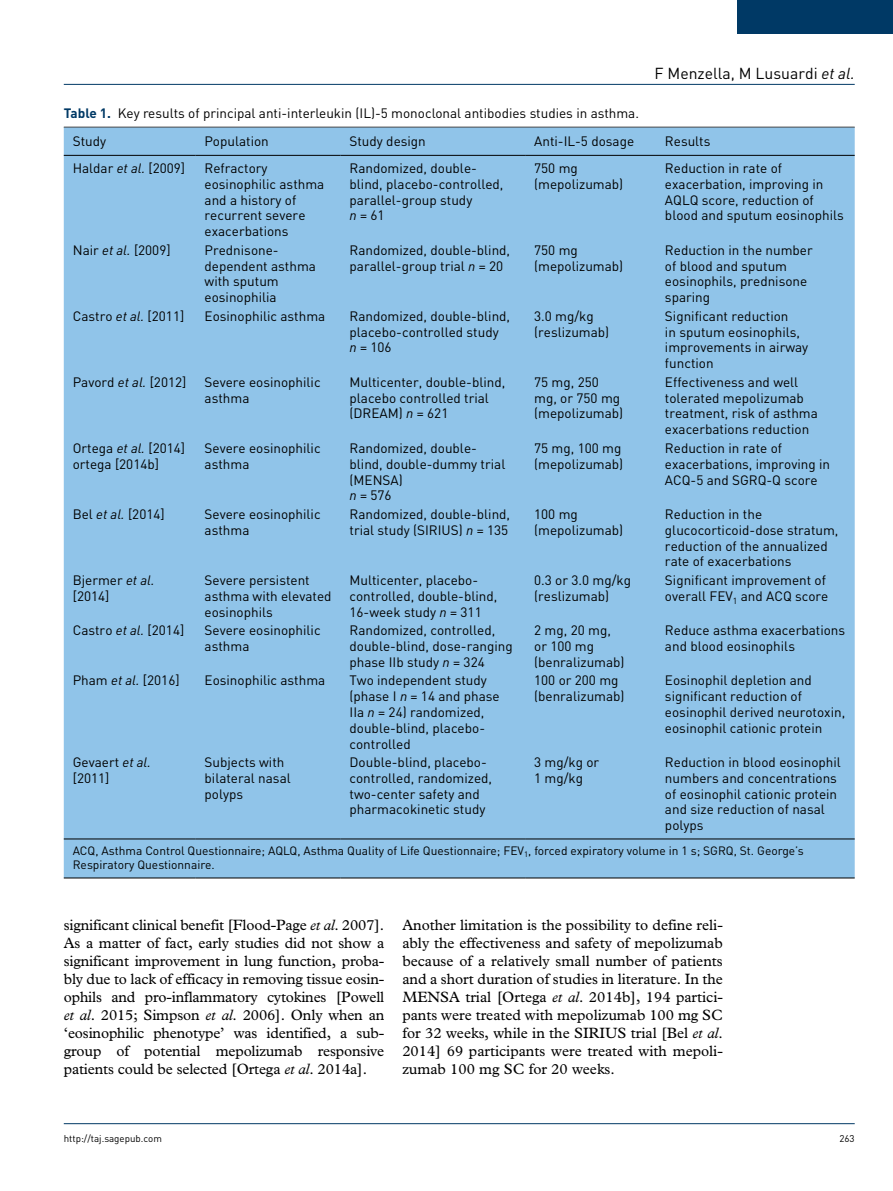
<style>
.page{position:relative;width:893px;height:1191px;background:#fff}
.page>*{position:absolute;margin:0;border:0;box-sizing:border-box;transform-origin:0 0}
.t1{font:15.75px "DIN";color:#000}
.t2{font:15px/18px "Plantin Std";letter-spacing:-.005em;color:#000;text-align:justify}
.t3{font:13.5px/15.8px "DIN";color:#000}
.t4{font:12px/14.2px "DIN";color:#000}
.t5{font:9.75px "DIN";color:#000}
.s1{font-style:italic}
.s2{font-weight:700;color:#003965}
</style>
<div class="page">
<hr style="left:64px;top:84px;width:791px;height:1px;background:#003965">
<hr style="left:64px;top:1123px;width:791px;height:1px;background:#003965">
<div style="left:738px;top:0;width:155px;height:34px;background:#003965"></div>
<hr style="left:64px;top:127px;width:791px;height:1px;background:#000">
<div style="left:64px;top:128px;width:791px;height:749px;background:#90c4e9"></div>
<hr style="left:64px;top:155px;width:132px;height:1px;background:#000">
<hr style="left:196px;top:155px;width:145px;height:1px;background:#000">
<hr style="left:341px;top:155px;width:184px;height:1px;background:#000">
<hr style="left:525px;top:155px;width:131px;height:1px;background:#000">
<hr style="left:656px;top:155px;width:199px;height:1px;background:#000">
<hr style="left:64px;top:838px;width:132px;height:1px;background:#000">
<hr style="left:196px;top:838px;width:145px;height:1px;background:#000">
<hr style="left:341px;top:838px;width:184px;height:1px;background:#000">
<hr style="left:525px;top:838px;width:131px;height:1px;background:#000">
<hr style="left:656px;top:838px;width:199px;height:1px;background:#000">
<hr style="left:64px;top:877px;width:132px;height:1px;background:#000">
<hr style="left:196px;top:877px;width:145px;height:1px;background:#000">
<hr style="left:341px;top:877px;width:184px;height:1px;background:#000">
<hr style="left:525px;top:877px;width:131px;height:1px;background:#000">
<hr style="left:656px;top:877px;width:199px;height:1px;background:#000">
<p class="t1" style="left:654px;top:63px;width:202px">F Menzella, M Lusuardi <span class="s1">et al.</span></p>
<p class="t3" style="left:73px;top:98px;width:568px;line-height:28.5px;text-indent:-9px"><span class="s2">Table 1.</span> Key results of principal anti-interleukin (IL)-5 monoclonal antibodies studies in asthma.<br>Study</p>
<p class="t3" style="left:205px;top:133px;width:66px">Population</p>
<p class="t3" style="left:350px;top:133px;width:78px">Study design</p>
<p class="t3" style="left:534px;top:133px;width:101px">Anti-IL-5 dosage</p>
<p class="t3" style="left:665px;top:133px;width:47px">Results</p>
<p class="t3" style="left:73px;top:160px;width:114px">Haldar <span class="s1">et al.</span> [2009]</p>
<p class="t3" style="left:205px;top:160px;width:121px">Refractory eosinophilic asthma and a history of recurrent severe exacerbations</p>
<p class="t3" style="left:350px;top:160px;width:155px">Randomized, double&shy;blind, placebo-controlled, parallel-group study<br><span class="s1">n</span> = 61</p>
<p class="t3" style="left:534px;top:160px;width:91px">750 mg (mepolizumab)</p>
<p class="t3" style="left:665px;top:160px;width:180px">Reduction in rate of exacerbation, improving in<br>AQLQ score, reduction of blood and sputum eosinophils</p>
<p class="t3" style="left:73px;top:242px;width:99px">Nair <span class="s1">et al.</span> [2009]</p>
<p class="t3" style="left:205px;top:242px;width:113px">Prednisone&shy;dependent asthma with sputum eosinophilia</p>
<p class="t3" style="left:350px;top:242px;width:162px">Randomized, double-blind, parallel-group trial <span class="s1">n</span> = 20</p>
<p class="t3" style="left:534px;top:242px;width:91px">750 mg (mepolizumab)</p>
<p class="t3" style="left:665px;top:242px;width:149px">Reduction in the number of blood and sputum eosinophils, prednisone sparing</p>
<p class="t3" style="left:73px;top:308px;width:113px">Castro <span class="s1">et al.</span> [2011]</p>
<p class="t3" style="left:205px;top:308px;width:122px">Eosinophilic asthma</p>
<p class="t3" style="left:350px;top:308px;width:162px">Randomized, double-blind, placebo-controlled study<br><span class="s1">n</span> = 106</p>
<p class="t3" style="left:534px;top:308px;width:77px">3.0 mg/kg (reslizumab)</p>
<p class="t3" style="left:665px;top:308px;width:145px">Significant reduction<br>in sputum eosinophils, improvements in airway function</p>
<p class="t3" style="left:73px;top:374px;width:115px">Pavord <span class="s1">et al.</span> [2012]</p>
<p class="t3" style="left:205px;top:374px;width:118px">Severe eosinophilic asthma</p>
<p class="t3" style="left:350px;top:374px;width:157px">Multicenter, double-blind, placebo controlled trial (DREAM) <span class="s1">n</span> = 621</p>
<p class="t3" style="left:534px;top:374px;width:91px">75 mg, 250 mg, or 750 mg (mepolizumab)</p>
<p class="t3" style="left:665px;top:374px;width:154px">Effectiveness and well tolerated mepolizumab treatment, risk of asthma exacerbations reduction</p>
<p class="t3" style="left:73px;top:440px;width:114px">Ortega <span class="s1">et al.</span> [2014] ortega [2014b]</p>
<p class="t3" style="left:205px;top:440px;width:118px">Severe eosinophilic asthma</p>
<p class="t3" style="left:350px;top:440px;width:157px">Randomized, double&shy;blind, double-dummy trial (MENSA)<br><span class="s1">n</span> = 576</p>
<p class="t3" style="left:534px;top:440px;width:91px">75 mg, 100 mg (mepolizumab)</p>
<p class="t3" style="left:665px;top:440px;width:167px">Reduction in rate of exacerbations, improving in<br>ACQ-5 and SGRQ-Q score</p>
<p class="t3" style="left:73px;top:506px;width:93px">Bel <span class="s1">et al.</span> [2014]</p>
<p class="t3" style="left:205px;top:506px;width:118px">Severe eosinophilic asthma</p>
<p class="t3" style="left:350px;top:506px;width:162px">Randomized, double-blind, trial study (SIRIUS) <span class="s1">n</span> = 135</p>
<p class="t3" style="left:534px;top:506px;width:91px">100 mg (mepolizumab)</p>
<p class="t3" style="left:665px;top:506px;width:175px">Reduction in the glucocorticoid-dose stratum, reduction of the annualized rate of exacerbations</p>
<p class="t3" style="left:73px;top:572px;width:83px">Bjermer <span class="s1">et al. </span>[2014]</p>
<p class="t3" style="left:205px;top:572px;width:128px">Severe persistent asthma with elevated eosinophils</p>
<p class="t3" style="left:350px;top:572px;width:149px">Multicenter, placebo&shy;controlled, double-blind,<br>16-week study <span class="s1">n</span> = 311</p>
<p class="t3" style="left:534px;top:572px;width:98px">0.3 or 3.0 mg/kg (reslizumab)</p>
<p class="t3" style="left:665px;top:572px;width:165px">Significant improvement of overall FEV<sub>1</sub> and ACQ score</p>
<p class="t3" style="left:73px;top:622px;width:113px">Castro <span class="s1">et al.</span> [2014]</p>
<p class="t3" style="left:205px;top:622px;width:118px">Severe eosinophilic asthma</p>
<p class="t3" style="left:350px;top:622px;width:165px">Randomized, controlled, double-blind, dose-ranging phase IIb study <span class="s1">n</span> = 324</p>
<p class="t3" style="left:534px;top:622px;width:92px">2 mg, 20 mg, or 100 mg (benralizumab)</p>
<p class="t3" style="left:665px;top:622px;width:182px">Reduce asthma exacerbations and blood eosinophils</p>
<p class="t3" style="left:73px;top:672px;width:108px">Pham <span class="s1">et al.</span> [2016]</p>
<p class="t3" style="left:205px;top:672px;width:122px">Eosinophilic asthma</p>
<p class="t3" style="left:350px;top:672px;width:152px">Two independent study (phase I <span class="s1">n</span> = 14 and phase<br>IIa <span class="s1">n</span> = 24) randomized, double-blind, placebo&shy;controlled</p>
<p class="t3" style="left:534px;top:672px;width:92px">100 or 200 mg (benralizumab)</p>
<p class="t3" style="left:665px;top:672px;width:182px">Eosinophil depletion and significant reduction of eosinophil derived neurotoxin, eosinophil cationic protein</p>
<p class="t3" style="left:73px;top:754px;width:80px">Gevaert <span class="s1">et al. </span>[2011]</p>
<p class="t3" style="left:205px;top:754px;width:88px">Subjects with bilateral nasal polyps</p>
<p class="t3" style="left:350px;top:754px;width:144px">Double-blind, placebo&shy;controlled, randomized, two-center safety and pharmacokinetic study</p>
<p class="t3" style="left:534px;top:754px;width:67px">3 mg/kg or<br>1 mg/kg</p>
<p class="t3" style="left:665px;top:754px;width:177px">Reduction in blood eosinophil numbers and concentrations of eosinophil cationic protein and size reduction of nasal polyps</p>
<p class="t4" style="left:73px;top:843px;width:732px">ACQ, Asthma Control Questionnaire; AQLQ, Asthma Quality of Life Questionnaire; FEV<sub>1</sub>, forced expiratory volume in 1 s; SGRQ, St. George’s<br>Respiratory Questionnaire.</p>
<p class="t2" style="left:64px;top:916px;width:322px">significant clinical benefit [Flood-Page <span class="s1">et al</span>. 2007].<br>As a matter of fact, early studies did not show a significant improvement in lung function, proba&shy;bly due to lack of efficacy in removing tissue eosin&shy;ophils and pro-inflammatory cytokines [Powell <span class="s1">et al</span>. 2015; Simpson <span class="s1">et al</span>. 2006]. Only when an ‘eosinophilic phenotype’ was identified, a sub&shy;group of potential mepolizumab responsive patients could be selected [Ortega <span class="s1">et al</span>. 2014a].</p>
<p class="t2" style="left:402px;top:916px;width:322px">Another limitation is the possibility to define reli&shy;ably the effectiveness and safety of mepolizumab because of a relatively small number of patients and a short duration of studies in literature. In the MENSA trial [Ortega <span class="s1">et al</span>. 2014b], 194 partici&shy;pants were treated with mepolizumab 100 mg SC for 32 weeks, while in the SIRIUS trial [Bel <span class="s1">et al</span>.<br>2014] 69 participants were treated with mepoli&shy;zumab 100 mg SC for 20 weeks.</p>
<p class="t5" style="left:64px;top:1132px;width:100px">http://taj.sagepub.com</p>
<p class="t5" style="left:839px;top:1132px;width:17px">263</p>
</div>
